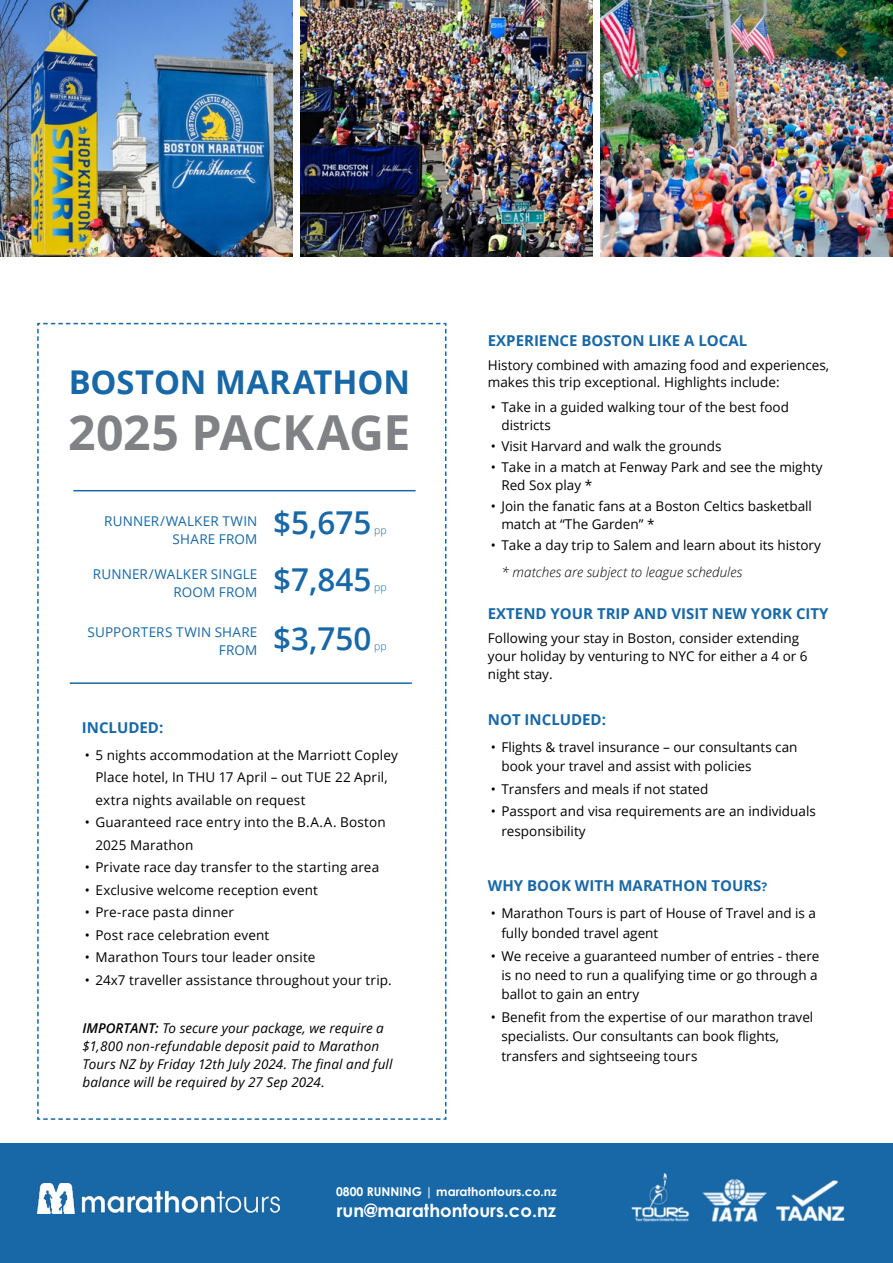
<style>
.page{position:relative;width:893px;height:1263px;background:#fff}
.page>*{position:absolute;margin:0;border:0;box-sizing:border-box;transform-origin:0 0}
.t1{font:700 48.3px "Open Sans";letter-spacing:-.01em;color:#808285}
.t2{font:700 32.7px "Open Sans";letter-spacing:-.005em;color:#1868a7}
.t3{font:600 31.5px "Open Sans";color:#1868a7}
.t4{font:700 18px "Century Gothic Pro";color:#fff}
.t5{font:700 15px "Open Sans";color:#1868a7}
.t6{font:13.5px/19.5px "Open Sans";color:#000}
.t7{font:italic 13.5px/18px "Open Sans";letter-spacing:.01em;color:#000}
.t8{font:13.5px/18px "Open Sans";letter-spacing:.015em;color:#1868a7;text-align:right}
.t9{font:italic 300 13.5px "Open Sans";letter-spacing:.005em;color:#000}
.t10{font:700 12.15px "Century Gothic Pro";color:#fff}
.t11{font:300 10.5px "Open Sans";color:#1868a7}
.s1{font-weight:600}
.s2{font-size:12px}
</style>
<div class="page">
<svg style="left:37px;top:322px;width:410px;height:798px"></svg>
<div style="left:0;top:1143px;width:893px;height:120px;background:#1868a7"></div>
<img style="left:631px;top:1174px;width:214px;height:48px">
<img style="left:37px;top:1184px;width:242px;height:29px">
<hr style="left:73px;top:490px;width:343px;height:1px;background:#1868a7">
<hr style="left:70px;top:682px;width:342px;height:2px;background:#1868a7">
<img style="left:0;top:0;width:293px;height:256px">
<img style="left:300px;top:0;width:293px;height:256px">
<img style="left:600px;top:0;width:293px;height:256px">
<h2 class="t2" style="left:69px;top:359px;width:343px">BOSTON MARATHON</h2>
<h1 class="t1" style="left:68px;top:398px;width:344px">2025 PACKAGE</h1>
<p class="t8" style="left:104px;top:512px;width:155px">RUNNER/WALKER TWIN<br>SHARE FROM</p>
<p class="t8" style="left:93px;top:564px;width:166px">RUNNER/WALKER SINGLE<br>ROOM FROM</p>
<p class="t8" style="left:88px;top:623px;width:171px">SUPPORTERS TWIN SHARE<br>FROM</p>
<h3 class="t3" style="left:273px;top:501px;width:100px">$5,675</h3>
<p class="t11" style="left:374px;top:523px;width:14px">pp</p>
<h3 class="t3" style="left:273px;top:558px;width:100px">$7,845</h3>
<p class="t11" style="left:374px;top:580px;width:14px">pp</p>
<h3 class="t3" style="left:273px;top:617px;width:100px">$3,750</h3>
<p class="t11" style="left:374px;top:639px;width:14px">pp</p>
<p class="t5" style="left:82px;top:717px;width:83px">INCLUDED:</p>
<p class="t6" style="left:95px;top:743px;width:304px;line-height:22.5px;text-indent:-11px">• 5 nights accommodation at the Marriott Copley<br>Place hotel, In THU 17 April – out TUE 22 April, extra nights available on request</p>
<p class="t6" style="left:95px;top:811px;width:292px;line-height:22.5px;text-indent:-11px">• Guaranteed race entry into the B.A.A. Boston<br>2025 Marathon</p>
<p class="t6" style="left:85px;top:857px;width:296px">• Private race day transfer to the starting area</p>
<p class="t6" style="left:85px;top:880px;width:235px">• Exclusive welcome reception event</p>
<p class="t6" style="left:85px;top:902px;width:151px">• Pre-race pasta dinner</p>
<p class="t6" style="left:85px;top:925px;width:186px">• Post race celebration event</p>
<p class="t6" style="left:85px;top:947px;width:232px">• Marathon Tours tour leader onsite</p>
<p class="t6" style="left:85px;top:970px;width:308px">• 24x7 traveller assistance throughout your trip.</p>
<p class="t7" style="left:83px;top:1018px;width:311px"><span class="s1">IMPORTANT:</span> To secure your package, we require a $1,800 non-refundable deposit paid to Marathon Tours NZ by Friday 12th July 2024. The final and full balance will be required by 27 Sep 2024.</p>
<p class="t5" style="left:488px;top:330px;width:261px">EXPERIENCE BOSTON LIKE A LOCAL</p>
<p class="t6" style="left:488px;top:356px;width:343px;line-height:16.5px">History combined with amazing food and experiences, makes this trip exceptional. Highlights include:</p>
<p class="t6" style="left:501px;top:398px;width:289px;line-height:18px;text-indent:-11px">• Take in a guided walking tour of the best food districts</p>
<p class="t6" style="left:491px;top:436px;width:232px">• Visit Harvard and walk the grounds</p>
<p class="t6" style="left:501px;top:458px;width:323px;line-height:18px;text-indent:-11px">• Take in a match at Fenway Park and see the mighty<br>Red Sox play *</p>
<p class="t6" style="left:501px;top:497px;width:312px;line-height:18px;text-indent:-11px">• Join the fanatic fans at a Boston Celtics basketball match at “The Garden” *</p>
<p class="t6" style="left:491px;top:535px;width:332px">• Take a day trip to Salem and learn about its history</p>
<p class="t9" style="left:501px;top:563px;width:242px">* matches are subject to league schedules</p>
<p class="t5" style="left:488px;top:603px;width:342px">EXTEND YOUR TRIP AND VISIT NEW YORK CITY</p>
<p class="t6" style="left:488px;top:628px;width:321px;line-height:18px">Following your stay in Boston, consider extending your holiday by venturing to NYC for either a 4 or 6 night stay.</p>
<p class="t5" style="left:488px;top:709px;width:120px">NOT INCLUDED:</p>
<p class="t6" style="left:501px;top:737px;width:298px;text-indent:-11px">• Flights &amp; travel insurance – our consultants can book your travel and assist with policies</p>
<p class="t6" style="left:491px;top:779px;width:219px">• Transfers and meals if not stated</p>
<p class="t6" style="left:501px;top:801px;width:316px;text-indent:-11px">• Passport and visa requirements are an individuals responsibility</p>
<p class="t5" style="left:488px;top:875px;width:281px">WHY BOOK WITH MARATHON TOURS<span class="s2">?</span></p>
<p class="t6" style="left:501px;top:903px;width:316px;text-indent:-11px">• Marathon Tours is part of House of Travel and is a fully bonded travel agent</p>
<p class="t6" style="left:501px;top:945px;width:320px;text-indent:-11px">• We receive a guaranteed number of entries - there is no need to run a qualifying time or go through a ballot to gain an entry</p>
<p class="t6" style="left:501px;top:1007px;width:313px;text-indent:-11px">• Benefit from the expertise of our marathon travel specialists. Our consultants can book flights, transfers and sightseeing tours</p>
<p class="t10" style="left:336px;top:1184px;width:222px">0800 RUNNING | marathontours.co.nz</p>
<h3 class="t4" style="left:337px;top:1199px;width:221px">run@marathontours.co.nz</h3>
</div>
